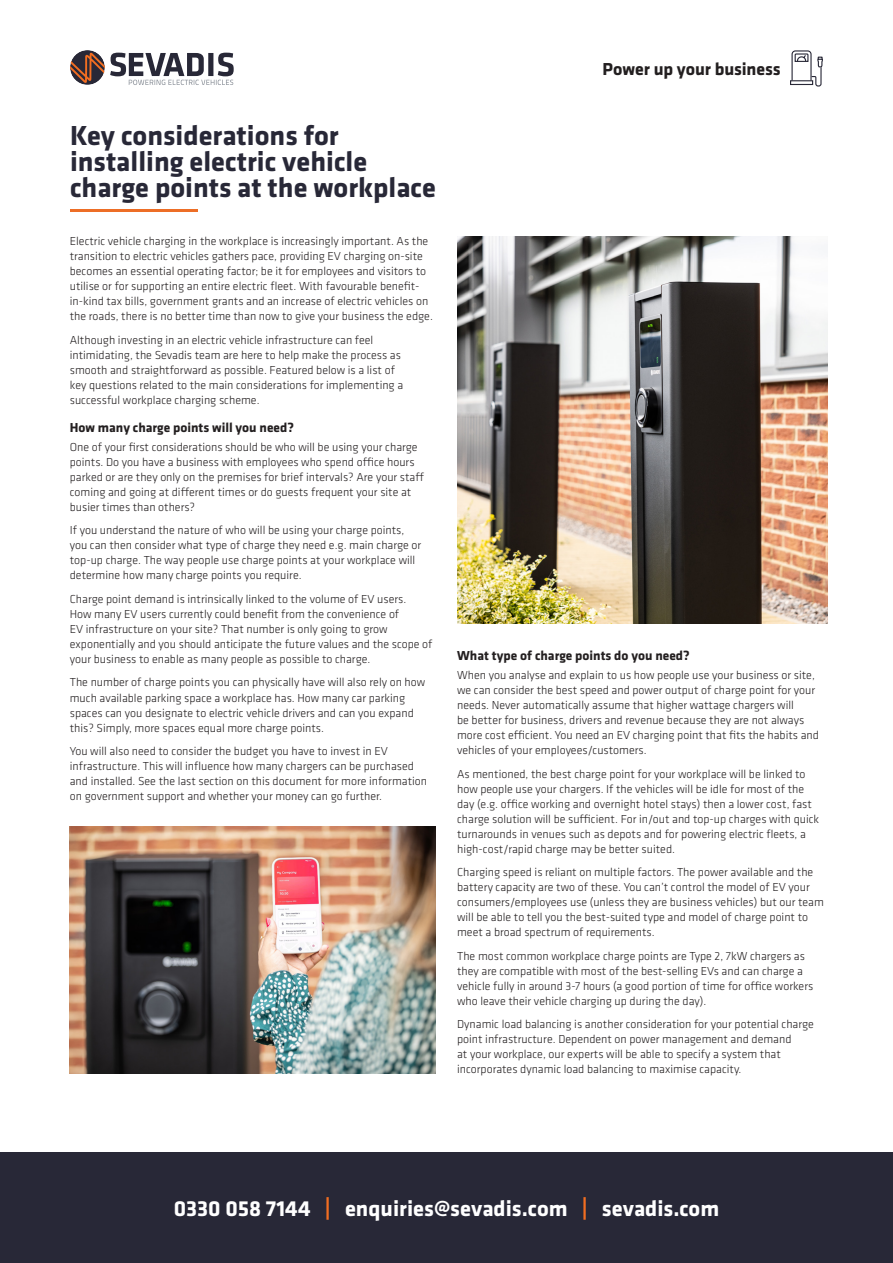
<style>
.page{position:relative;width:893px;height:1263px;background:#fff}
.page>*{position:absolute;margin:0;border:0;box-sizing:border-box;transform-origin:0 0}
.t1{font:700 28.5px/26.4px "Klavika";color:#282837}
.t2{font:700 22.65px "Klavika";color:#fff}
.t3{font:700 18px "Klavika";letter-spacing:-.005em;color:#231f20}
.t4{font:700 13.5px "Klavika";color:#231f20}
.t5{font:300 12px/15px "Klavika";color:#231f20}
.s1{color:#f36e21}
</style>
<div class="page">
<div style="left:0;top:1152px;width:893px;height:111px;background:#282837"></div>
<svg style="left:70px;top:50px;width:35px;height:35px"></svg>
<svg style="left:70px;top:53px;width:164px;height:32px"></svg>
<svg style="left:790px;top:50px;width:33px;height:37px"></svg>
<hr style="left:70px;top:209px;width:128px;height:3px;background:#ed6e26">
<img style="left:457px;top:236px;width:370px;height:387px">
<img style="left:70px;top:827px;width:366px;height:246px">
<p class="t1" style="left:70px;top:123px;width:367px">Key considerations for installing electric vehicle charge points at the workplace</p>
<p class="t5" style="left:70px;top:234px;width:365px">Electric vehicle charging in the workplace is increasingly important. As the transition to electric vehicles gathers pace, providing EV charging on-site becomes an essential operating factor; be it for employees and visitors to utilise or for supporting an entire electric fleet. With favourable benefit&shy;in-kind tax bills, government grants and an increase of electric vehicles on the roads, there is no better time than now to give your business the edge.</p>
<p class="t5" style="left:70px;top:333px;width:335px">Although investing in an electric vehicle infrastructure can feel intimidating, the Sevadis team are here to help make the process as smooth and straightforward as possible. Featured below is a list of key questions related to the main considerations for implementing a successful workplace charging scheme.</p>
<p class="t4" style="left:70px;top:420px;width:226px">How many charge points will you need?</p>
<p class="t5" style="left:70px;top:440px;width:356px">One of your first considerations should be who will be using your charge points. Do you have a business with employees who spend office hours parked or are they only on the premises for brief intervals? Are your staff coming and going at different times or do guests frequent your site at busier times than others?</p>
<p class="t5" style="left:70px;top:523px;width:353px">If you understand the nature of who will be using your charge points, you can then consider what type of charge they need e.g. main charge or top-up charge. The way people use charge points at your workplace will determine how many charge points you require.</p>
<p class="t5" style="left:70px;top:592px;width:364px">Charge point demand is intrinsically linked to the volume of EV users.<br>How many EV users currently could benefit from the convenience of<br>EV infrastructure on your site? That number is only going to grow exponentially and you should anticipate the future values and the scope of your business to enable as many people as possible to charge.</p>
<p class="t5" style="left:70px;top:675px;width:357px">The number of charge points you can physically have will also rely on how much available parking space a workplace has. How many car parking spaces can you designate to electric vehicle drivers and can you expand this? Simply, more spaces equal more charge points.</p>
<p class="t5" style="left:70px;top:744px;width:359px">You will also need to consider the budget you have to invest in EV infrastructure. This will influence how many chargers can be purchased and installed. See the last section on this document for more information on government support and whether your money can go further.</p>
<p class="t3" style="left:602px;top:59px;width:180px">Power up your business</p>
<p class="t4" style="left:457px;top:648px;width:234px">What type of charge points do you need?</p>
<p class="t5" style="left:457px;top:668px;width:363px">When you analyse and explain to us how people use your business or site, we can consider the best speed and power output of charge point for your needs. Never automatically assume that higher wattage chargers will<br>be better for business, drivers and revenue because they are not always more cost efficient. You need an EV charging point that fits the habits and vehicles of your employees/customers.</p>
<p class="t5" style="left:457px;top:767px;width:364px">As mentioned, the best charge point for your workplace will be linked to how people use your chargers. If the vehicles will be idle for most of the day (e.g. office working and overnight hotel stays) then a lower cost, fast charge solution will be sufficient. For in/out and top-up charges with quick turnarounds in venues such as depots and for powering electric fleets, a high-cost/rapid charge may be better suited.</p>
<p class="t5" style="left:457px;top:865px;width:368px">Charging speed is reliant on multiple factors. The power available and the battery capacity are two of these. You can’t control the model of EV your consumers/employees use (unless they are business vehicles) but our team will be able to tell you the best-suited type and model of charge point to meet a broad spectrum of requirements.</p>
<p class="t5" style="left:457px;top:949px;width:358px">The most common workplace charge points are Type 2, 7kW chargers as they are compatible with most of the best-selling EVs and can charge a vehicle fully in around 3-7 hours (a good portion of time for office workers who leave their vehicle charging up during the day).</p>
<p class="t5" style="left:457px;top:1017px;width:358px">Dynamic load balancing is another consideration for your potential charge point infrastructure. Dependent on power management and demand<br>at your workplace, our experts will be able to specify a system that incorporates dynamic load balancing to maximise capacity.</p>
<p class="t2" style="left:174px;top:1196px;width:547px">0330 058 7144 <span class="s1">|</span> enquiries@sevadis.com <span class="s1">|</span> sevadis.com</p>
</div>
